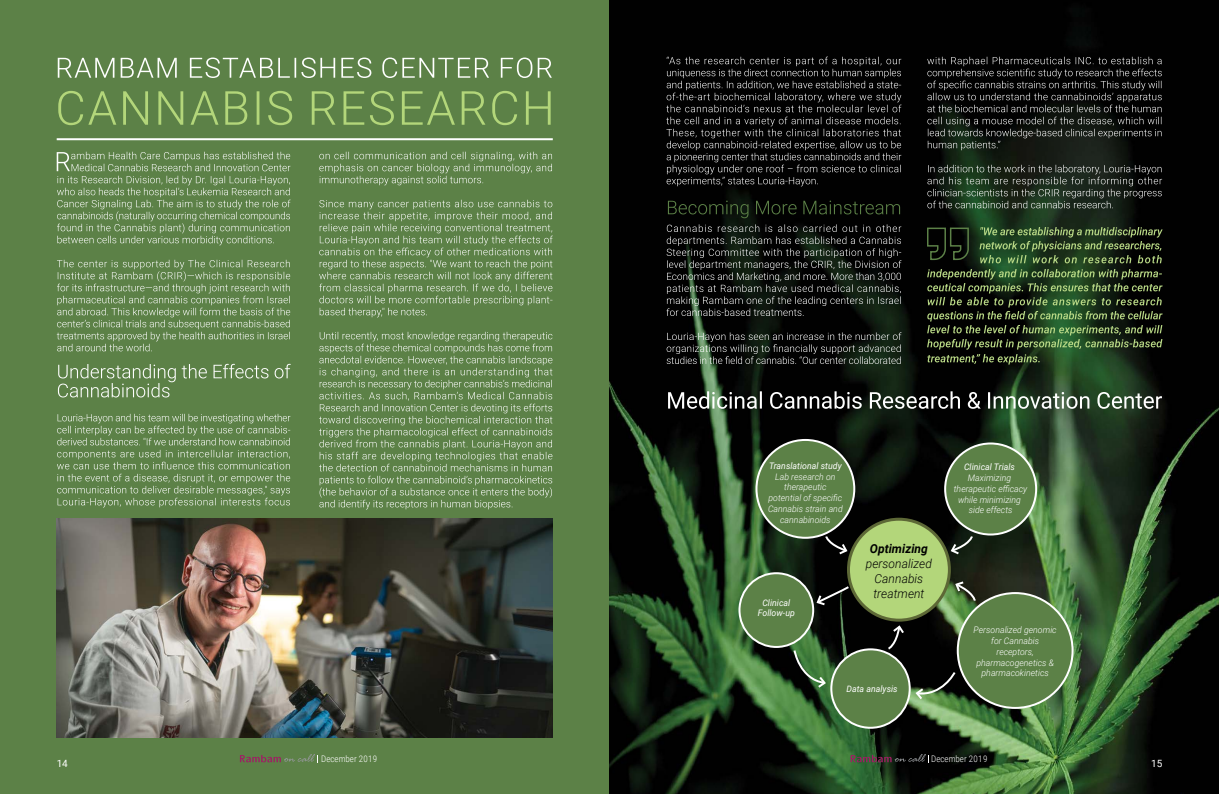
<style>
.page{position:relative;width:1219px;height:794px;background:#fff}
.page>*{position:absolute;margin:0;border:0;box-sizing:border-box;transform-origin:0 0}
.t1{font:italic 300 12.4px/14.9px "Roboto";letter-spacing:.005em;color:#000;text-align:center}
.t2{font:italic 700 12.4px "Roboto";letter-spacing:.005em;color:#000}
.t3{font:10px "Roboto";color:#fff}
.t4{font:italic 300 9px/10.8px "Roboto";letter-spacing:.005em;color:#fff;text-align:center}
.t5{font:italic 9px/10.8px "Roboto";letter-spacing:.005em;color:#fff;text-align:center}
.t6{font:300 9px "Roboto Condensed";color:#fff}
</style>
<div class="page">
<div style="left:0;top:0;width:609px;height:794px;background:#5c8147"></div>
<img style="left:57px;top:518px;width:496px;height:219px">
<svg style="left:57px;top:414px;width:233px;height:93px"></svg>
<svg style="left:58px;top:364px;width:233px;height:33px"></svg>
<svg style="left:57px;top:260px;width:233px;height:91px"></svg>
<svg style="left:57px;top:152px;width:234px;height:93px"></svg>
<svg style="left:58px;top:91px;width:493px;height:34px"></svg>
<svg style="left:58px;top:58px;width:494px;height:20px"></svg>
<svg style="left:319px;top:332px;width:233px;height:177px"></svg>
<svg style="left:319px;top:200px;width:234px;height:117px"></svg>
<svg style="left:319px;top:152px;width:233px;height:33px"></svg>
<hr style="left:57px;top:138px;width:496px;height:2px;background:#fff">
<img style="left:609px;top:0;width:610px;height:794px">
<svg style="left:927px;top:269px;width:235px;height:95px;background:#2d4025"></svg>
<svg style="left:668px;top:391px;width:494px;height:18px"></svg>
<svg style="left:926px;top:57px;width:237px;height:206px;background:#232c21"></svg>
<div style="left:848px;top:519px;width:101px;height:101px;background:#b3d67a;border-radius:50%"></div>
<div style="left:847px;top:518px;width:104px;height:103px;border:3px solid #5d6836;border-radius:50%"></div>
<div style="left:756px;top:440px;width:98px;height:98px;background:#5c8147;border-radius:50%"></div>
<div style="left:755px;top:439px;width:100px;height:100px;border:2px solid #fff;border-radius:50%"></div>
<div style="left:945px;top:443px;width:91px;height:91px;background:#5c8147;border-radius:50%"></div>
<div style="left:944px;top:442px;width:93px;height:93px;border:2px solid #fff;border-radius:50%"></div>
<div style="left:958px;top:593px;width:114px;height:115px;background:#5c8147;border-radius:50%"></div>
<div style="left:957px;top:592px;width:116px;height:117px;border:2px solid #fff;border-radius:50%"></div>
<div style="left:831px;top:649px;width:79px;height:79px;background:#5c8147;border-radius:50%"></div>
<div style="left:830px;top:648px;width:81px;height:81px;border:2px solid #fff;border-radius:50%"></div>
<div style="left:739px;top:573px;width:74px;height:74px;background:#5c8147;border-radius:50%"></div>
<div style="left:738px;top:572px;width:76px;height:76px;border:2px solid #fff;border-radius:50%"></div>
<svg style="left:792px;top:648px;width:35px;height:41px"></svg>
<svg style="left:914px;top:670px;width:43px;height:31px"></svg>
<svg style="left:949px;top:534px;width:25px;height:22px"></svg>
<svg style="left:815px;top:585px;width:35px;height:22px"></svg>
<svg style="left:824px;top:534px;width:25px;height:22px"></svg>
<svg style="left:954px;top:580px;width:23px;height:22px"></svg>
<svg style="left:886px;top:624px;width:20px;height:26px"></svg>
<svg style="left:667px;top:332px;width:234px;height:32px;background:#2a302a"></svg>
<svg style="left:666px;top:224px;width:235px;height:92px;background:#222622"></svg>
<svg style="left:668px;top:201px;width:232px;height:17px;background:#11180e"></svg>
<svg style="left:666px;top:57px;width:235px;height:129px;background:#1c1c1c"></svg>
<svg style="left:851px;top:754px;width:78px;height:8px"></svg>
<svg style="left:240px;top:754px;width:78px;height:8px"></svg>
<p class="t5" style="left:769px;top:460px;width:74px">Translational study</p>
<p class="t4" style="left:768px;top:471px;width:76px">Lab research on therapeutic potential of specific<br>Cannabis strain and cannabinoids</p>
<p class="t5" style="left:758px;top:596px;width:39px">Clinical<br>Follow-up</p>
<h1 class="t2" style="left:870px;top:540px;width:60px">Optimizing</h1>
<h1 class="t1" style="left:866px;top:555px;width:68px">personalized<br>Cannabis treatment</h1>
<p class="t5" style="left:846px;top:683px;width:53px">Data analysis</p>
<p class="t5" style="left:964px;top:461px;width:53px">Clinical Trials</p>
<p class="t4" style="left:954px;top:472px;width:75px">Maximizing therapeutic efficacy while minimizing side effects</p>
<p class="t4" style="left:974px;top:624px;width:85px">Personalized genomic for Cannabis receptors, pharmacogenetics &amp; pharmacokinetics</p>
<p class="t6" style="left:321px;top:752px;width:58px">December 2019</p>
<p class="t6" style="left:931px;top:752px;width:58px">December 2019</p>
<p class="t3" style="left:57px;top:756px;width:13px">14</p>
<p class="t3" style="left:1151px;top:756px;width:13px">15</p>
</div>
